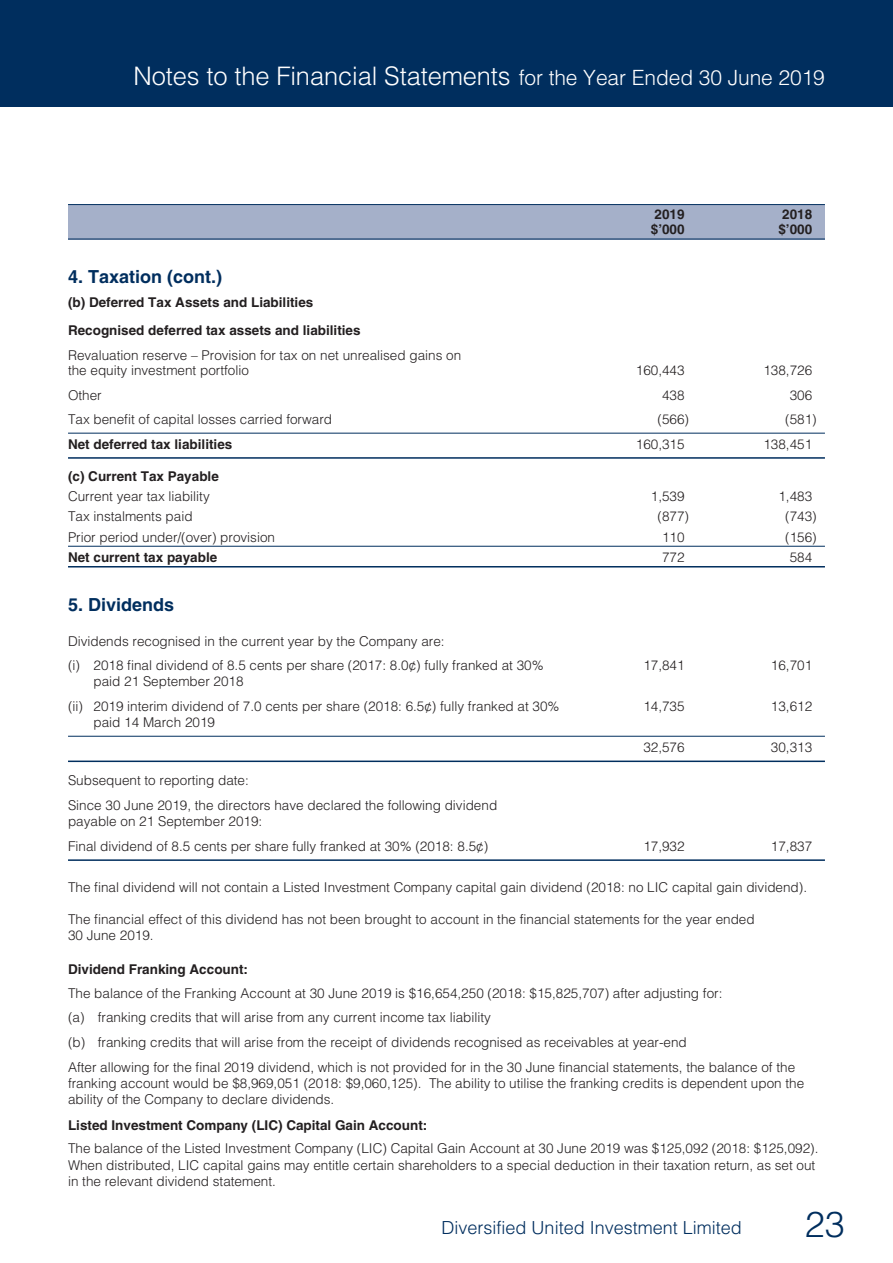
<style>
.page{position:relative;width:893px;height:1263px;background:#fff}
.page>*{position:absolute;margin:0;border:0;box-sizing:border-box;transform-origin:0 0}
.t1{font:300 36px "Helvetica";color:#002e5e}
.t2{font:300 25.5px "Helvetica";letter-spacing:-.005em;color:#fff}
.t3{font:300 18px "Helvetica";color:#002e5e}
.t4{font:700 18px "Helvetica";color:#002e5e}
.t5{font:300 13.5px/24.8px "Helvetica";color:#231f20}
.t6{font:700 13.5px/28.2px "Helvetica";color:#231f20}
.s1{font-size:21px}
</style>
<div class="page">
<div style="left:0;top:0;width:893px;height:106px;background:#002e5e"></div>
<div style="left:68px;top:205px;width:757px;height:34px;background:#a5b0c9"></div>
<hr style="left:68px;top:239px;width:757px;height:1px;background:#002e5e">
<hr style="left:68px;top:204px;width:757px;height:1px;background:#002e5e">
<hr style="left:68px;top:433px;width:757px;height:1px;background:#002e5e">
<hr style="left:68px;top:457px;width:757px;height:2px;background:#002e5e">
<hr style="left:68px;top:546px;width:757px;height:1px;background:#002e5e">
<hr style="left:68px;top:566px;width:757px;height:1px;background:#002e5e">
<hr style="left:68px;top:736px;width:757px;height:1px;background:#002e5e">
<hr style="left:68px;top:760px;width:757px;height:2px;background:#002e5e">
<hr style="left:68px;top:859px;width:757px;height:2px;background:#002e5e">
<h2 class="t2" style="left:133px;top:55px;width:693px">Notes to the Financial Statements <span class="s1">for the Year Ended 30 June 2019</span></h2>
<h3 class="t4" style="left:68px;top:266px;width:156px">4. Taxation (cont.)</h3>
<p class="t6" style="left:68px;top:288px;width:294px">(b) Deferred Tax Assets and Liabilities<br>Recognised deferred tax assets and liabilities</p>
<p class="t5" style="left:68px;top:346px;width:395px;line-height:15.9px">Revaluation reserve – Provision for tax on net unrealised gains on the equity investment portfolio</p>
<p class="t6" style="left:655px;top:200px;width:32px">2019</p>
<p class="t6" style="left:782px;top:200px;width:32px">2018</p>
<p class="t6" style="left:651px;top:215px;width:35px">$’000</p>
<p class="t6" style="left:778px;top:215px;width:35px">$’000</p>
<p class="t5" style="left:636px;top:357px;width:50px">160,443</p>
<p class="t5" style="left:763px;top:357px;width:50px">138,726</p>
<p class="t5" style="left:68px;top:382px;width:35px">Other</p>
<p class="t5" style="left:662px;top:382px;width:24px">438</p>
<p class="t5" style="left:790px;top:382px;width:24px">306</p>
<p class="t5" style="left:68px;top:406px;width:266px">Tax benefit of capital losses carried forward</p>
<p class="t5" style="left:658px;top:406px;width:33px">(566)</p>
<p class="t5" style="left:785px;top:406px;width:33px">(581)</p>
<p class="t6" style="left:68px;top:430px;width:166px">Net deferred tax liabilities</p>
<p class="t5" style="left:636px;top:431px;width:50px">160,315</p>
<p class="t5" style="left:763px;top:431px;width:50px">138,451</p>
<p class="t6" style="left:68px;top:462px;width:152px">(c) Current Tax Payable</p>
<p class="t5" style="left:68px;top:483px;width:143px">Current year tax liability</p>
<p class="t5" style="left:651px;top:483px;width:35px">1,539</p>
<p class="t5" style="left:778px;top:483px;width:35px">1,483</p>
<p class="t5" style="left:68px;top:503px;width:126px">Tax instalments paid</p>
<p class="t5" style="left:658px;top:503px;width:33px">(877)</p>
<p class="t5" style="left:785px;top:503px;width:33px">(743)</p>
<p class="t5" style="left:68px;top:523px;width:209px">Prior period under/(over) provision</p>
<p class="t5" style="left:662px;top:523px;width:24px">110</p>
<p class="t5" style="left:785px;top:523px;width:33px">(156)</p>
<p class="t6" style="left:68px;top:543px;width:151px">Net current tax payable</p>
<p class="t5" style="left:662px;top:544px;width:24px">772</p>
<p class="t5" style="left:790px;top:544px;width:24px">584</p>
<h3 class="t4" style="left:68px;top:594px;width:108px">5. Dividends</h3>
<p class="t5" style="left:68px;top:627px;width:477px">Dividends recognised in the current year by the Company are:<br>(i) 2018 final dividend of 8.5 cents per share (2017: 8.0¢) fully franked at 30%</p>
<p class="t5" style="left:643px;top:652px;width:43px">17,841</p>
<p class="t5" style="left:771px;top:652px;width:43px">16,701</p>
<p class="t5" style="left:68px;top:668px;width:493px;text-indent:26px">paid 21 September 2018<br>(ii) 2019 interim dividend of 7.0 cents per share (2018: 6.5¢) fully franked at 30%</p>
<p class="t5" style="left:94px;top:709px;width:123px">paid 14 March 2019</p>
<p class="t5" style="left:643px;top:693px;width:43px">14,735</p>
<p class="t5" style="left:771px;top:693px;width:43px">13,612</p>
<p class="t5" style="left:643px;top:734px;width:43px">32,576</p>
<p class="t5" style="left:771px;top:734px;width:43px">30,313</p>
<p class="t5" style="left:68px;top:767px;width:431px">Subsequent to reporting date:<br>Since 30 June 2019, the directors have declared the following dividend</p>
<p class="t5" style="left:68px;top:808px;width:422px">payable on 21 September 2019:<br>Final dividend of 8.5 cents per share fully franked at 30% (2018: 8.5¢)</p>
<p class="t5" style="left:643px;top:833px;width:43px">17,932</p>
<p class="t5" style="left:771px;top:833px;width:43px">17,837</p>
<p class="t5" style="left:68px;top:874px;width:741px">The final dividend will not contain a Listed Investment Company capital gain dividend (2018: no LIC capital gain dividend).</p>
<p class="t5" style="left:68px;top:910px;width:688px;line-height:16.2px">The financial effect of this dividend has not been brought to account in the financial statements for the year ended<br>30 June 2019.</p>
<p class="t6" style="left:68px;top:955px;width:182px">Dividend Franking Account:</p>
<p class="t5" style="left:68px;top:979px;width:729px">The balance of the Franking Account at 30 June 2019 is $16,654,250 (2018: $15,825,707) after adjusting for:<br>(a) franking credits that will arise from any current income tax liability<br>(b) franking credits that will arise from the receipt of dividends recognised as receivables at year-end<br>After allowing for the final 2019 dividend, which is not provided for in the 30 June financial statements, the balance of the</p>
<p class="t5" style="left:68px;top:1074px;width:738px;line-height:16.2px">franking account would be $8,969,051 (2018: $9,060,125). The ability to utilise the franking credits is dependent upon the ability of the Company to declare dividends.</p>
<p class="t6" style="left:68px;top:1111px;width:361px">Listed Investment Company (LIC) Capital Gain Account:</p>
<p class="t5" style="left:68px;top:1139px;width:752px;line-height:16.2px">The balance of the Listed Investment Company (LIC) Capital Gain Account at 30 June 2019 was $125,092 (2018: $125,092).<br>When distributed, LIC capital gains may entitle certain shareholders to a special deduction in their taxation return, as set out in the relevant dividend statement.</p>
<h3 class="t3" style="left:442px;top:1212px;width:302px">Diversified United Investment Limited</h3>
<h1 class="t1" style="left:805px;top:1194px;width:42px">23</h1>
</div>
